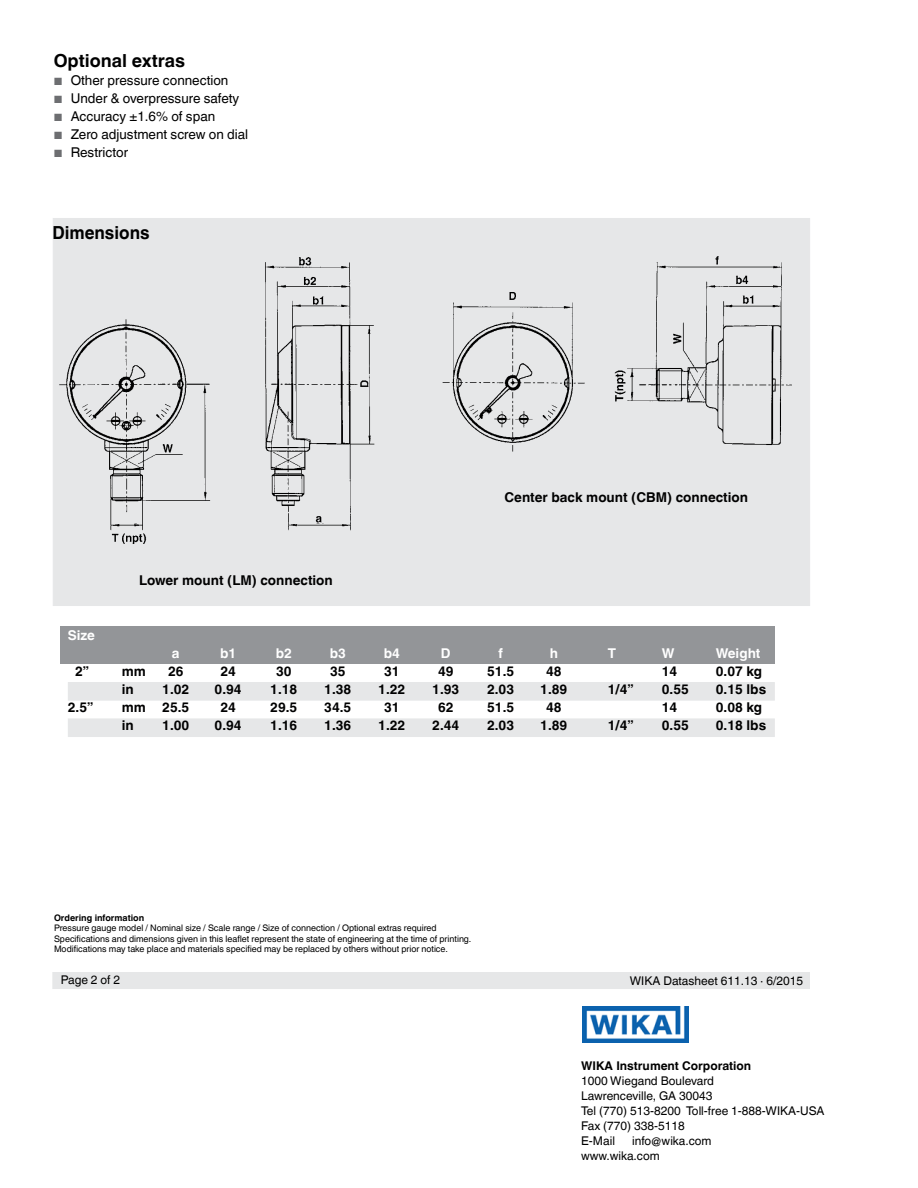
<style>
.page{position:relative;width:918px;height:1188px;background:#fff}
.page>*{position:absolute;margin:0;border:0;box-sizing:border-box;transform-origin:0 0}
.WIKA_DS_Subline{font:700 18px "Helvetica World";color:#000}
.Flow_text{font:700 18px "Helvetica World";color:#000;scale:.95 1}
.WIKA_DS_Between_head{font:700 13.5px "Helvetica World";color:#000}
.WIKA_DS_Flow_text{font:13.5px "Helvetica World";color:#000}
.t1{font:700 13.5px "Helvetica World";color:#fff}
.t2{font:12px "Helvetica World";color:#000}
.t3{font:700 12px "Helvetica World";color:#000}
.WIKA_DS_Table_footno{font:9px "Helvetica World";color:#000}
.WIKA_DS_Table_footno-2{font:700 9px "Helvetica World";color:#000}
.s1{font-size:10.5px;color:#6d6e71}
</style>
<div class="page">
<img style="left:582px;top:1007px;width:106px;height:36px">
<div style="left:52px;top:972px;width:758px;height:17px;background:#e6e7e8"></div>
<div style="left:68px;top:718px;width:707px;height:19px;background:#e6e7e8"></div>
<div style="left:68px;top:682px;width:707px;height:19px;background:#e6e7e8"></div>
<div style="left:61px;top:626px;width:714px;height:38px;background:#939598"></div>
<div style="left:53px;top:218px;width:757px;height:388px;background:#e6e7e8"></div>
<img style="left:53px;top:253px;width:322px;height:299px">
<img style="left:443px;top:257px;width:349px;height:194px">
<p class="WIKA_DS_Subline" style="left:54px;top:50px;width:133px">Optional extras</p>
<p class="WIKA_DS_Flow_text" style="left:54px;top:72px;width:176px"><span class="s1">■</span> Other pressure connection</p>
<p class="WIKA_DS_Flow_text" style="left:54px;top:90px;width:187px"><span class="s1">■</span> Under &amp; overpressure safety</p>
<p class="WIKA_DS_Flow_text" style="left:54px;top:108px;width:163px"><span class="s1">■</span> Accuracy ±1.6% of span</p>
<p class="WIKA_DS_Flow_text" style="left:54px;top:126px;width:196px"><span class="s1">■</span> Zero adjustment screw on dial</p>
<p class="WIKA_DS_Flow_text" style="left:54px;top:144px;width:76px"><span class="s1">■</span> Restrictor</p>
<p class="Flow_text" style="left:52px;top:222px;width:104px">Dimensions</p>
<p class="t1" style="left:68px;top:628px;width:29px">Size</p>
<p class="WIKA_DS_Between_head" style="left:139px;top:572px;width:195px">Lower mount (LM) connection</p>
<p class="WIKA_DS_Between_head" style="left:505px;top:490px;width:245px">Center back mount (CBM) connection</p>
<p class="t1" style="left:172px;top:646px;width:9px">a</p>
<p class="t1" style="left:220px;top:646px;width:18px">b1</p>
<p class="t1" style="left:276px;top:646px;width:18px">b2</p>
<p class="t1" style="left:330px;top:646px;width:18px">b3</p>
<p class="t1" style="left:384px;top:646px;width:18px">b4</p>
<p class="t1" style="left:441px;top:646px;width:11px">D</p>
<p class="t1" style="left:498px;top:646px;width:6px">f</p>
<p class="t1" style="left:550px;top:646px;width:10px">h</p>
<p class="t1" style="left:608px;top:646px;width:10px">T</p>
<p class="t1" style="left:662px;top:646px;width:14px">W</p>
<p class="t1" style="left:716px;top:646px;width:46px">Weight</p>
<p class="WIKA_DS_Between_head" style="left:75px;top:664px;width:16px">2”</p>
<p class="WIKA_DS_Between_head" style="left:122px;top:664px;width:26px">mm</p>
<p class="WIKA_DS_Between_head" style="left:168px;top:664px;width:17px">26</p>
<p class="WIKA_DS_Between_head" style="left:220px;top:664px;width:17px">24</p>
<p class="WIKA_DS_Between_head" style="left:276px;top:664px;width:17px">30</p>
<p class="WIKA_DS_Between_head" style="left:330px;top:664px;width:17px">35</p>
<p class="WIKA_DS_Between_head" style="left:384px;top:664px;width:17px">31</p>
<p class="WIKA_DS_Between_head" style="left:438px;top:664px;width:17px">49</p>
<p class="WIKA_DS_Between_head" style="left:487px;top:664px;width:29px">51.5</p>
<p class="WIKA_DS_Between_head" style="left:546px;top:664px;width:17px">48</p>
<p class="WIKA_DS_Between_head" style="left:662px;top:664px;width:17px">14</p>
<p class="WIKA_DS_Between_head" style="left:716px;top:664px;width:48px">0.07 kg</p>
<p class="WIKA_DS_Between_head" style="left:122px;top:682px;width:13px">in</p>
<p class="WIKA_DS_Between_head" style="left:162px;top:682px;width:29px">1.02</p>
<p class="WIKA_DS_Between_head" style="left:215px;top:682px;width:29px">0.94</p>
<p class="WIKA_DS_Between_head" style="left:270px;top:682px;width:29px">1.18</p>
<p class="WIKA_DS_Between_head" style="left:324px;top:682px;width:29px">1.38</p>
<p class="WIKA_DS_Between_head" style="left:378px;top:682px;width:29px">1.22</p>
<p class="WIKA_DS_Between_head" style="left:432px;top:682px;width:29px">1.93</p>
<p class="WIKA_DS_Between_head" style="left:487px;top:682px;width:29px">2.03</p>
<p class="WIKA_DS_Between_head" style="left:540px;top:682px;width:29px">1.89</p>
<p class="WIKA_DS_Between_head" style="left:608px;top:682px;width:28px">1/4”</p>
<p class="WIKA_DS_Between_head" style="left:662px;top:682px;width:29px">0.55</p>
<p class="WIKA_DS_Between_head" style="left:716px;top:682px;width:52px">0.15 lbs</p>
<p class="WIKA_DS_Between_head" style="left:68px;top:700px;width:27px">2.5”</p>
<p class="WIKA_DS_Between_head" style="left:122px;top:700px;width:69px">mm 25.5</p>
<p class="WIKA_DS_Between_head" style="left:220px;top:700px;width:17px">24</p>
<p class="WIKA_DS_Between_head" style="left:270px;top:700px;width:29px">29.5</p>
<p class="WIKA_DS_Between_head" style="left:324px;top:700px;width:29px">34.5</p>
<p class="WIKA_DS_Between_head" style="left:384px;top:700px;width:17px">31</p>
<p class="WIKA_DS_Between_head" style="left:438px;top:700px;width:17px">62</p>
<p class="WIKA_DS_Between_head" style="left:487px;top:700px;width:29px">51.5</p>
<p class="WIKA_DS_Between_head" style="left:546px;top:700px;width:17px">48</p>
<p class="WIKA_DS_Between_head" style="left:662px;top:700px;width:17px">14</p>
<p class="WIKA_DS_Between_head" style="left:716px;top:700px;width:48px">0.08 kg</p>
<p class="WIKA_DS_Between_head" style="left:122px;top:718px;width:13px">in</p>
<p class="WIKA_DS_Between_head" style="left:162px;top:718px;width:29px">1.00</p>
<p class="WIKA_DS_Between_head" style="left:215px;top:718px;width:29px">0.94</p>
<p class="WIKA_DS_Between_head" style="left:270px;top:718px;width:29px">1.16</p>
<p class="WIKA_DS_Between_head" style="left:324px;top:718px;width:29px">1.36</p>
<p class="WIKA_DS_Between_head" style="left:378px;top:718px;width:29px">1.22</p>
<p class="WIKA_DS_Between_head" style="left:432px;top:718px;width:29px">2.44</p>
<p class="WIKA_DS_Between_head" style="left:487px;top:718px;width:29px">2.03</p>
<p class="WIKA_DS_Between_head" style="left:540px;top:718px;width:29px">1.89</p>
<p class="WIKA_DS_Between_head" style="left:608px;top:718px;width:28px">1/4”</p>
<p class="WIKA_DS_Between_head" style="left:662px;top:718px;width:29px">0.55</p>
<p class="WIKA_DS_Between_head" style="left:716px;top:718px;width:52px">0.18 lbs</p>
<p class="WIKA_DS_Table_footno-2" style="left:54px;top:912px;width:92px">Ordering information</p>
<p class="WIKA_DS_Table_footno" style="left:54px;top:923px;width:384px">Pressure gauge model / Nominal size / Scale range / Size of connection / Optional extras required</p>
<p class="WIKA_DS_Table_footno" style="left:54px;top:933px;width:419px">Specifications and dimensions given in this leaflet represent the state of engineering at the time of printing.</p>
<p class="WIKA_DS_Table_footno" style="left:54px;top:944px;width:395px">Modifications may take place and materials specified may be replaced by others without prior notice.</p>
<p class="t2" style="left:61px;top:973px;width:61px">Page 2 of 2</p>
<p class="t2" style="left:630px;top:974px;width:175px">WIKA Datasheet 611.13 · 6/2015</p>
<p class="t3" style="left:581px;top:1059px;width:172px">WIKA Instrument Corporation</p>
<p class="t2" style="left:581px;top:1074px;width:134px">1000 Wiegand Boulevard</p>
<p class="t2" style="left:581px;top:1089px;width:133px">Lawrenceville, GA 30043</p>
<p class="t2" style="left:581px;top:1104px;width:245px">Tel (770) 513-8200 Toll-free 1-888-WIKA-USA</p>
<p class="t2" style="left:581px;top:1119px;width:105px">Fax (770) 338-5118</p>
<p class="t2" style="left:581px;top:1134px;width:35px">E-Mail</p>
<p class="t2" style="left:632px;top:1134px;width:81px">info@wika.com</p>
<p class="t2" style="left:581px;top:1149px;width:80px">www.wika.com</p>
</div>
